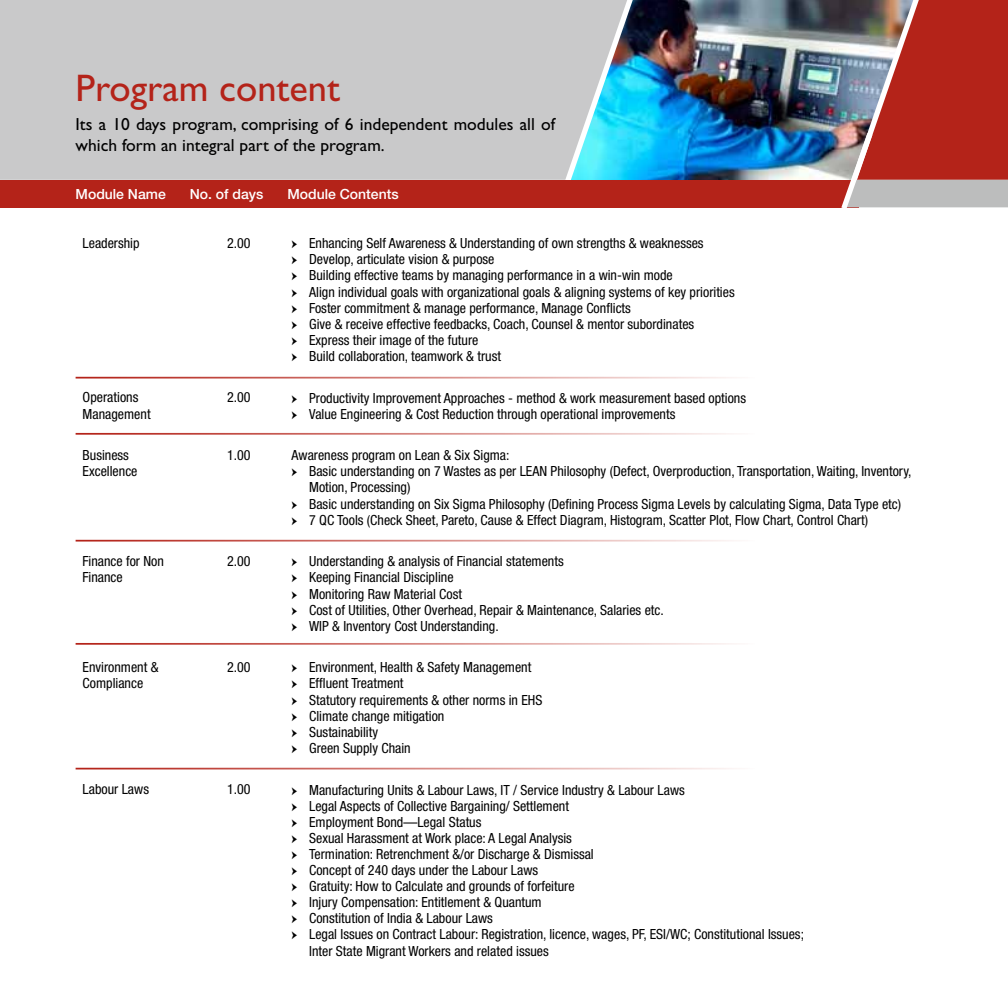
<style>
.page{position:relative;width:1008px;height:1008px;background:#fff}
.page>*{position:absolute;margin:0;border:0;box-sizing:border-box;transform-origin:0 0}
.t1{font:38.5px "Gill Sans";color:#b42319}
.t2{font:17.5px/21px "Gill Sans";color:#000}
.t3{font:condensed 14px/16.1px "Helvetica Neue LT Pro";color:#000}
.t4{font:500 14px "Helvetica Neue LT Pro";color:#fff}
.s1{font-family:"Minion Pro";font-weight:700;font-stretch:normal}
</style>
<div class="page">
<div style="left:0;top:0;width:560px;height:180px;background:#c9c9ca"></div>
<img style="left:560px;top:0;width:277px;height:180px">
<div style="left:0;top:180px;width:858px;height:27px;background:#b42319"></div>
<svg style="left:837px;top:0;width:171px;height:208px;background:#ae5550"></svg>
<hr style="left:76px;top:377px;width:679px;height:2px;background:#b42319">
<hr style="left:76px;top:433px;width:679px;height:2px;background:#b42319">
<hr style="left:76px;top:540px;width:679px;height:2px;background:#b42319">
<hr style="left:76px;top:643px;width:679px;height:2px;background:#b42319">
<hr style="left:76px;top:768px;width:679px;height:1px;background:#b42319">
<h1 class="t1" style="left:76px;top:66px;width:266px">Program content</h1>
<p class="t2" style="left:76px;top:114px;width:481px">Its a 10 days program, comprising of 6 independent modules all of which form an integral part of the program.</p>
<p class="t4" style="left:76px;top:185px;width:92px">Module Name</p>
<p class="t4" style="left:190px;top:185px;width:75px">No. of days</p>
<p class="t4" style="left:287px;top:185px;width:113px">Module Contents</p>
<p class="t3" style="left:83px;top:235px;width:59px">Leadership</p>
<p class="t3" style="left:227px;top:235px;width:25px">2.00</p>
<p class="t3" style="left:292px;top:235px;width:414px"><span class="s1">→</span> Enhancing Self Awareness &amp; Understanding of own strengths &amp; weaknesses</p>
<p class="t3" style="left:292px;top:251px;width:204px"><span class="s1">→</span> Develop, articulate vision &amp; purpose</p>
<p class="t3" style="left:292px;top:267px;width:383px"><span class="s1">→</span> Building effective teams by managing performance in a win-win mode</p>
<p class="t3" style="left:292px;top:283px;width:445px"><span class="s1">→</span> Align individual goals with organizational goals &amp; aligning systems of key priorities</p>
<p class="t3" style="left:292px;top:300px;width:341px"><span class="s1">→</span> Foster commitment &amp; manage performance, Manage Conflicts</p>
<p class="t3" style="left:292px;top:316px;width:404px"><span class="s1">→</span> Give &amp; receive effective feedbacks, Coach, Counsel &amp; mentor subordinates</p>
<p class="t3" style="left:292px;top:332px;width:188px"><span class="s1">→</span> Express their image of the future</p>
<p class="t3" style="left:292px;top:348px;width:211px"><span class="s1">→</span> Build collaboration, teamwork &amp; trust</p>
<p class="t3" style="left:83px;top:389px;width:70px">Operations<br>Management</p>
<p class="t3" style="left:227px;top:389px;width:25px">2.00</p>
<p class="t3" style="left:292px;top:390px;width:456px"><span class="s1">→</span> Productivity Improvement Approaches - method &amp; work measurement based options</p>
<p class="t3" style="left:292px;top:406px;width:385px"><span class="s1">→</span> Value Engineering &amp; Cost Reduction through operational improvements</p>
<p class="t3" style="left:83px;top:447px;width:56px">Business<br>Excellence</p>
<p class="t3" style="left:227px;top:447px;width:25px">1.00</p>
<p class="t3" style="left:292px;top:447px;width:219px">Awareness program on Lean &amp; Six Sigma:</p>
<p class="t3" style="left:309px;top:463px;width:604px;text-indent:-18px"><span class="s1">→</span> Basic understanding on 7 Wastes as per LEAN Philosophy (Defect, Overproduction, Transportation, Waiting, Inventory,<br>Motion, Processing)</p>
<p class="t3" style="left:292px;top:495px;width:611px"><span class="s1">→</span> Basic understanding on Six Sigma Philosophy (Defining Process Sigma Levels by calculating Sigma, Data Type etc)</p>
<p class="t3" style="left:292px;top:512px;width:578px"><span class="s1">→</span> 7 QC Tools (Check Sheet, Pareto, Cause &amp; Effect Diagram, Histogram, Scatter Plot, Flow Chart, Control Chart)</p>
<p class="t3" style="left:83px;top:553px;width:83px">Finance for Non<br>Finance</p>
<p class="t3" style="left:227px;top:553px;width:25px">2.00</p>
<p class="t3" style="left:292px;top:553px;width:274px"><span class="s1">→</span> Understanding &amp; analysis of Financial statements</p>
<p class="t3" style="left:292px;top:569px;width:163px"><span class="s1">→</span> Keeping Financial Discipline</p>
<p class="t3" style="left:292px;top:585px;width:172px"><span class="s1">→</span> Monitoring Raw Material Cost</p>
<p class="t3" style="left:292px;top:602px;width:374px"><span class="s1">→</span> Cost of Utilities, Other Overhead, Repair &amp; Maintenance, Salaries etc.</p>
<p class="t3" style="left:292px;top:618px;width:209px"><span class="s1">→</span> WIP &amp; Inventory Cost Understanding.</p>
<p class="t3" style="left:83px;top:659px;width:77px">Environment &amp;<br>Compliance</p>
<p class="t3" style="left:227px;top:659px;width:25px">2.00</p>
<p class="t3" style="left:292px;top:659px;width:241px"><span class="s1">→</span> Environment, Health &amp; Safety Management</p>
<p class="t3" style="left:292px;top:675px;width:113px"><span class="s1">→</span> Effluent Treatment</p>
<p class="t3" style="left:292px;top:692px;width:252px"><span class="s1">→</span> Statutory requirements &amp; other norms in EHS</p>
<p class="t3" style="left:292px;top:708px;width:154px"><span class="s1">→</span> Climate change mitigation</p>
<p class="t3" style="left:292px;top:724px;width:88px"><span class="s1">→</span> Sustainability</p>
<p class="t3" style="left:292px;top:740px;width:121px"><span class="s1">→</span> Green Supply Chain</p>
<p class="t3" style="left:83px;top:781px;width:68px">Labour Laws</p>
<p class="t3" style="left:227px;top:781px;width:25px">1.00</p>
<p class="t3" style="left:292px;top:781px;width:395px"><span class="s1">→</span> Manufacturing Units &amp; Labour Laws, IT / Service Industry &amp; Labour Laws</p>
<p class="t3" style="left:292px;top:798px;width:279px"><span class="s1">→</span> Legal Aspects of Collective Bargaining/ Settlement</p>
<p class="t3" style="left:292px;top:814px;width:191px"><span class="s1">→</span> Employment Bond—Legal Status</p>
<p class="t3" style="left:292px;top:830px;width:282px"><span class="s1">→</span> Sexual Harassment at Work place: A Legal Analysis</p>
<p class="t3" style="left:292px;top:846px;width:304px"><span class="s1">→</span> Termination: Retrenchment &amp;/or Discharge &amp; Dismissal</p>
<p class="t3" style="left:292px;top:862px;width:248px"><span class="s1">→</span> Concept of 240 days under the Labour Laws</p>
<p class="t3" style="left:292px;top:878px;width:284px"><span class="s1">→</span> Gratuity: How to Calculate and grounds of forfeiture</p>
<p class="t3" style="left:292px;top:894px;width:252px"><span class="s1">→</span> Injury Compensation: Entitlement &amp; Quantum</p>
<p class="t3" style="left:292px;top:910px;width:203px"><span class="s1">→</span> Constitution of India &amp; Labour Laws</p>
<p class="t3" style="left:309px;top:926px;width:496px;text-indent:-18px"><span class="s1">→</span> Legal Issues on Contract Labour: Registration, licence, wages, PF, ESI/WC; Constitutional Issues;<br>Inter State Migrant Workers and related issues</p>
</div>
